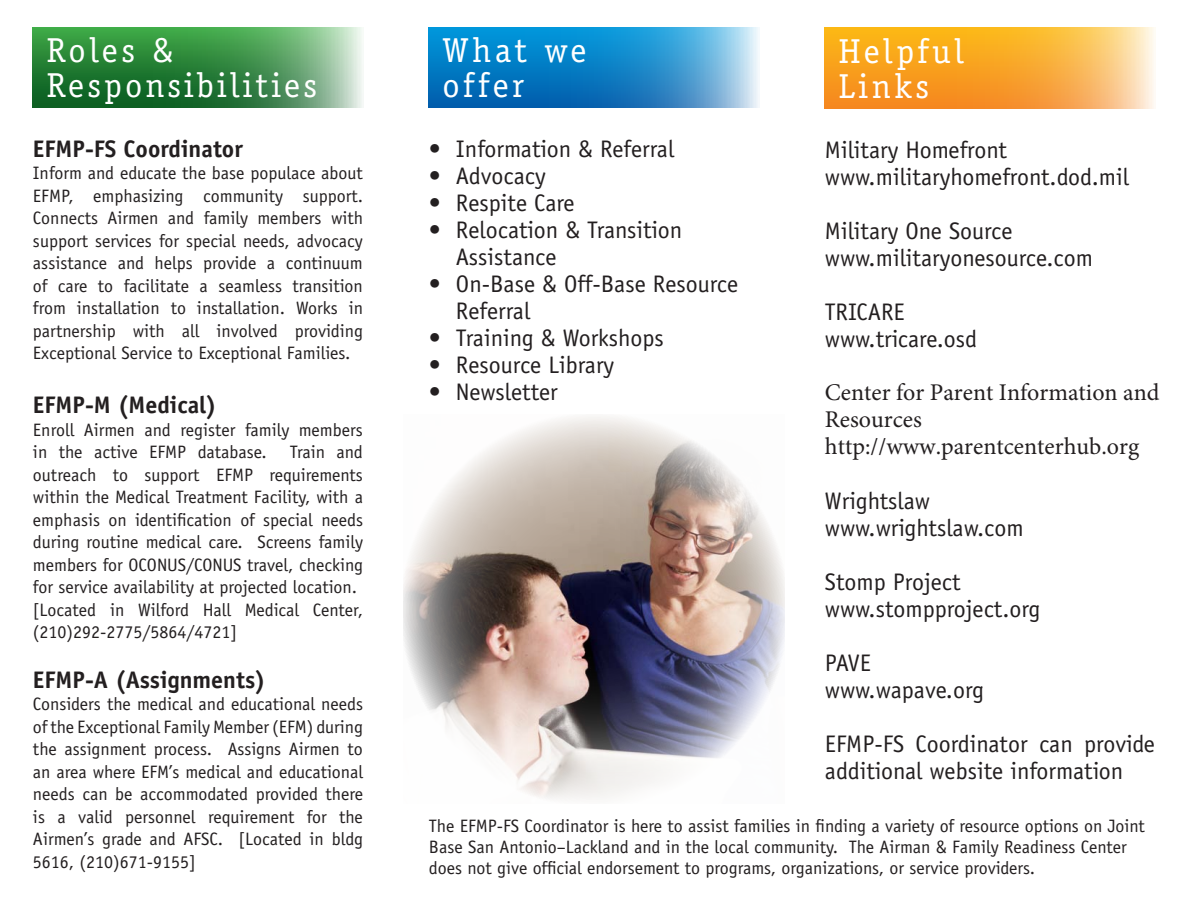
<style>
.page{position:relative;width:1188px;height:918px;background:#fff}
.page>*{position:absolute;margin:0;border:0;box-sizing:border-box;transform-origin:0 0}
.t1{font:34.65px/34.5px "Officina Serif Std";letter-spacing:.09em;color:#fff}
.t2{font:24px/27px "Officina Sans Std";color:#231f20}
.t3{font:24px/27px "Minion Pro";color:#231f20}
.t4{font:700 24px "Officina Sans Std";color:#231f20}
.t5{font:18px/22.5px "Officina Sans Std";color:#231f20;text-align:justify}
</style>
<div class="page">
<svg style="left:33px;top:27px;width:329px;height:80px;background:#459352"></svg>
<svg style="left:825px;top:28px;width:329px;height:80px;background:#f9ae3e"></svg>
<svg style="left:429px;top:27px;width:329px;height:80px;background:#288fcc"></svg>
<img style="left:403px;top:416px;width:382px;height:383px">
<h1 class="t1" style="left:46px;top:33px;width:272px">Roles &amp;<br>Responsibilities</h1>
<p class="t4" style="left:33px;top:134px;width:211px">EFMP-FS Coordinator</p>
<p class="t5" style="left:33px;top:162px;width:332px">Inform and educate the base populace about EFMP, emphasizing community support.<br>Connects Airmen and family members with support services for special needs, advocacy assistance and helps provide a continuum of care to facilitate a seamless transition from installation to installation. Works in partnership with all involved providing Exceptional Service to Exceptional Families.</p>
<p class="t4" style="left:33px;top:390px;width:185px">EFMP-M (Medical)</p>
<p class="t5" style="left:33px;top:418px;width:331px">Enroll Airmen and register family members in the active EFMP database.</p>
<p class="t5" style="left:33px;top:441px;width:332px;text-indent:257px">Train and outreach to support EFMP requirements within the Medical Treatment Facility, with a emphasis on identification of special needs during routine medical care. Screens family members for OCONUS/CONUS travel, checking for service availability at projected location.</p>
<p class="t5" style="left:33px;top:598px;width:332px">[Located in Wilford Hall Medical Center, (210)292-2775/5864/4721]</p>
<p class="t4" style="left:33px;top:665px;width:234px">EFMP-A (Assignments)</p>
<p class="t5" style="left:33px;top:693px;width:332px">Considers the medical and educational needs of the Exceptional Family Member (EFM) during the assignment process. Assigns Airmen to an area where EFM’s medical and educational needs can be accommodated provided there is a valid personnel requirement for the Airmen’s grade and AFSC. [Located in bldg 5616, (210)671-9155]</p>
<h1 class="t1" style="left:442px;top:33px;width:146px">What we offer</h1>
<p class="t2" style="left:429px;top:135px;width:247px">• Information &amp; Referral</p>
<p class="t2" style="left:429px;top:162px;width:118px">• Advocacy</p>
<p class="t2" style="left:429px;top:189px;width:147px">• Respite Care</p>
<p class="t2" style="left:456px;top:216px;width:228px;text-indent:-27px">• Relocation &amp; Transition<br>Assistance</p>
<p class="t2" style="left:456px;top:270px;width:284px;text-indent:-27px">• On-Base &amp; Off-Base Resource<br>Referral</p>
<p class="t2" style="left:429px;top:324px;width:236px">• Training &amp; Workshops</p>
<p class="t2" style="left:429px;top:351px;width:187px">• Resource Library</p>
<p class="t2" style="left:429px;top:378px;width:130px">• Newsletter</p>
<h1 class="t1" style="left:838px;top:34px;width:127px">Helpful<br>Links</h1>
<p class="t2" style="left:825px;top:136px;width:183px">Military Homefront</p>
<p class="t2" style="left:825px;top:163px;width:306px">www.militaryhomefront.dod.mil</p>
<p class="t2" style="left:825px;top:217px;width:189px">Military One Source</p>
<p class="t2" style="left:825px;top:244px;width:270px">www.militaryonesource.com</p>
<p class="t2" style="left:825px;top:298px;width:81px">TRICARE</p>
<p class="t2" style="left:825px;top:325px;width:154px">www.tricare.osd</p>
<p class="t3" style="left:825px;top:379px;width:336px">Center for Parent Information and<br>Resources http://www.parentcenterhub.org</p>
<p class="t2" style="left:825px;top:487px;width:106px">Wrightslaw</p>
<p class="t2" style="left:825px;top:514px;width:200px">www.wrightslaw.com</p>
<p class="t2" style="left:825px;top:568px;width:137px">Stomp Project</p>
<p class="t2" style="left:825px;top:595px;width:217px">www.stompproject.org</p>
<p class="t2" style="left:825px;top:649px;width:47px">PAVE</p>
<p class="t2" style="left:825px;top:676px;width:161px">www.wapave.org</p>
<p class="t2" style="left:825px;top:730px;width:332px">EFMP-FS Coordinator can provide additional website information</p>
<p class="t5" style="left:429px;top:815px;width:717px;line-height:21px;text-align:left">The EFMP-FS Coordinator is here to assist families in finding a variety of resource options on Joint<br>Base San Antonio–Lackland and in the local community. The Airman &amp; Family Readiness Center does not give official endorsement to programs, organizations, or service providers.</p>
</div>
